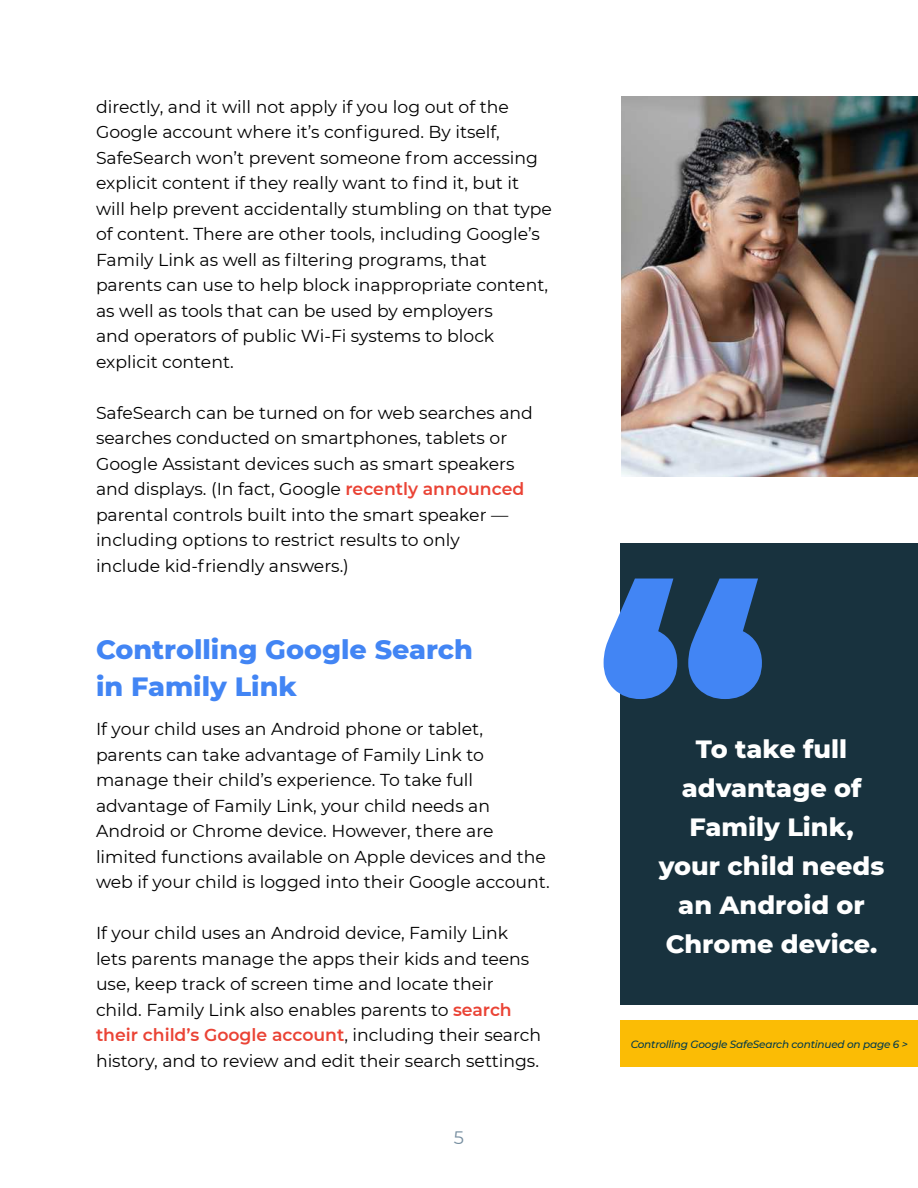
<style>
.page{position:relative;width:918px;height:1188px;background:#fff}
.page>*{position:absolute;margin:0;border:0;box-sizing:border-box;transform-origin:0 0}
.t1{font:800 27px/37.5px "Montserrat";color:#4285f4}
.t2{font:800 25.5px/39px "Montserrat";color:#fff;text-align:center}
.t3{font:18px "Montserrat";color:#758d9f}
.t4{font:17.25px/25.5px "Montserrat";color:#000}
.t5{font:italic 500 10.5px "Montserrat";letter-spacing:-.02em;color:#023a4b}
.s1{font-weight:600;color:#ea4335}
</style>
<div class="page">
<div style="left:621px;top:1021px;width:297px;height:46px;background:#fbbc05"></div>
<div style="left:621px;top:543px;width:297px;height:461px;background:#18323e"></div>
<svg style="left:604px;top:579px;width:158px;height:120px"></svg>
<img style="left:621px;top:96px;width:297px;height:381px">
<p class="t4" style="left:96px;top:95px;width:458px">directly, and it will not apply if you log out of the Google account where it’s configured. By itself, SafeSearch won’t prevent someone from accessing explicit content if they really want to find it, but it will help prevent accidentally stumbling on that type of content. There are other tools, including Google’s Family Link as well as filtering programs, that parents can use to help block inappropriate content, as well as tools that can be used by employers<br>and operators of public Wi-Fi systems to block explicit content.</p>
<p class="t4" style="left:96px;top:401px;width:438px">SafeSearch can be turned on for web searches and searches conducted on smartphones, tablets or Google Assistant devices such as smart speakers and displays. (In fact, Google <span class="s1">recently announced </span>parental controls built into the smart speaker — including options to restrict results to only<br>include kid-friendly answers.)</p>
<h1 class="t1" style="left:96px;top:632px;width:378px">Controlling Google Search in Family Link</h1>
<p class="t4" style="left:96px;top:718px;width:455px">If your child uses an Android phone or tablet, parents can take advantage of Family Link to manage their child’s experience. To take full advantage of Family Link, your child needs an Android or Chrome device. However, there are limited functions available on Apple devices and the web if your child is logged into their Google account.</p>
<p class="t4" style="left:96px;top:922px;width:447px">If your child uses an Android device, Family Link lets parents manage the apps their kids and teens use, keep track of screen time and locate their child. Family Link also enables parents to <span class="s1">search their child’s Google account</span>, including their search history, and to review and edit their search settings.</p>
<p class="t3" style="left:454px;top:1130px;width:12px">5</p>
<h2 class="t2" style="left:659px;top:731px;width:227px">To take full advantage of<br>Family Link, your child needs an Android or<br>Chrome device.</h2>
<p class="t5" style="left:631px;top:1040px;width:279px">Controlling Google SafeSearch continued on page 6 &gt;</p>
</div>
